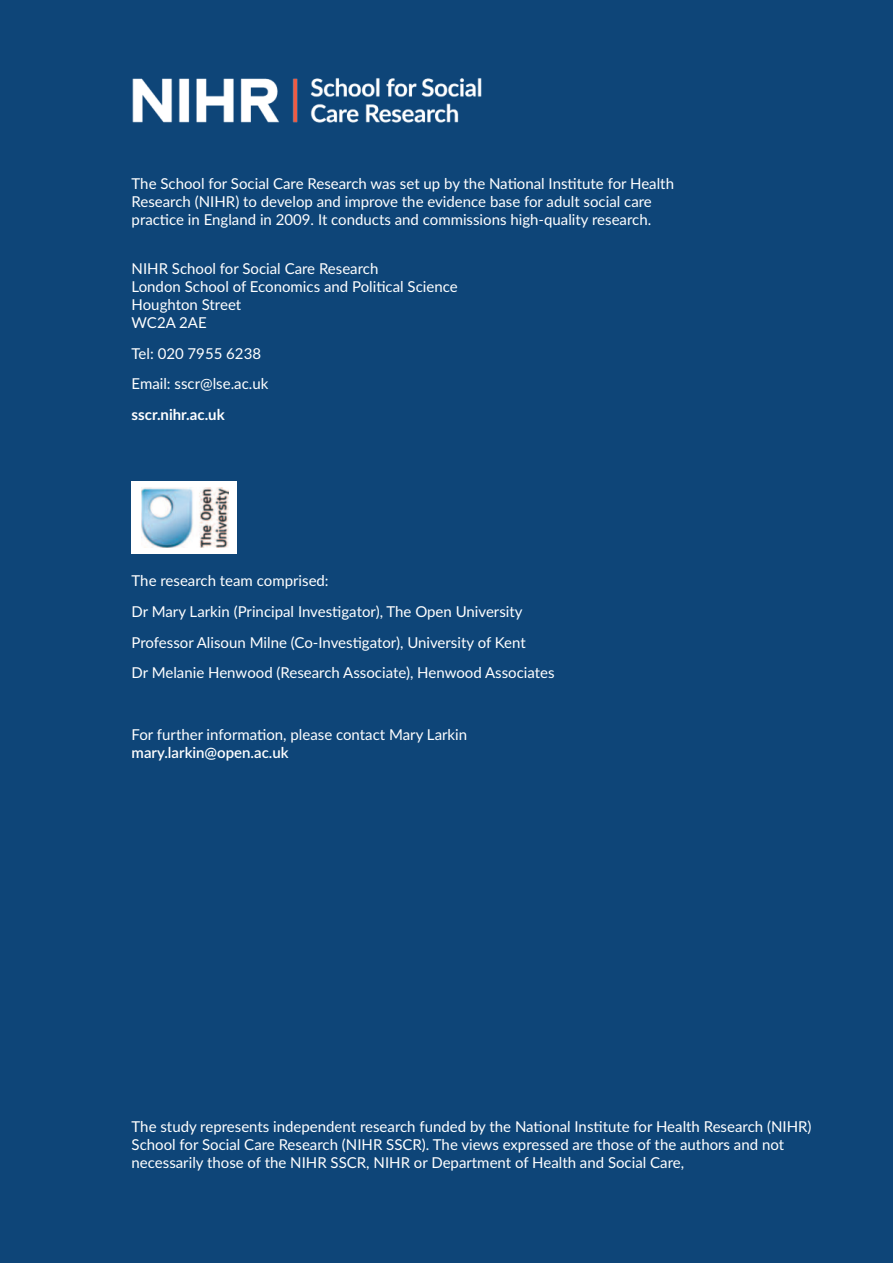
<style>
.page{position:relative;width:893px;height:1263px;background:#0e4578}
.page>*{position:absolute;margin:0;border:0;box-sizing:border-box;transform-origin:0 0}
.t1{font:15px/18px "Lato";color:#fff}
.t2{font:600 15px "Lato";color:#fff}
.t3{font:700 15px "Lato";color:#fff}
</style>
<div class="page">
<img style="left:132px;top:78px;width:350px;height:45px">
<div style="left:132px;top:481px;width:105px;height:73px;background:#fff"></div>
<img style="left:141px;top:487px;width:87px;height:61px">
<p class="t1" style="left:132px;top:175px;width:544px">The school for social care Research was set up by the national institute for health<br>Research (nihR) to develop and improve the evidence base for adult social care practice in england in 2009. it conducts and commissions high-quality research.</p>
<p class="t1" style="left:132px;top:260px;width:328px">nihR school for social care Research<br>London school of economics and Political science houghton street<br>Wc2a 2ae</p>
<p class="t1" style="left:132px;top:338px;width:138px;line-height:30.8px">Tel: 020 7955 6238 email: sscr@lse.ac.uk</p>
<p class="t3" style="left:132px;top:406px;width:95px">sscr.nihr.ac.uk</p>
<p class="t1" style="left:132px;top:565px;width:425px;line-height:30.8px">The research team comprised:<br>dr Mary Larkin (Principal investigator), The Open University Professor alisoun Milne (co-investigator), University of Kent<br>dr Melanie henwood (Research associate), henwood associates</p>
<p class="t1" style="left:132px;top:726px;width:337px">For further information, please contact Mary Larkin</p>
<p class="t2" style="left:132px;top:744px;width:159px">mary.larkin@open.ac.uk</p>
<p class="t1" style="left:132px;top:1118px;width:681px">The study represents independent research funded by the national institute for health Research (nihR) school for social care Research (nihR sscR). The views expressed are those of the authors and not necessarily those of the nihR sscR, nihR or department of health and social care,</p>
</div>
